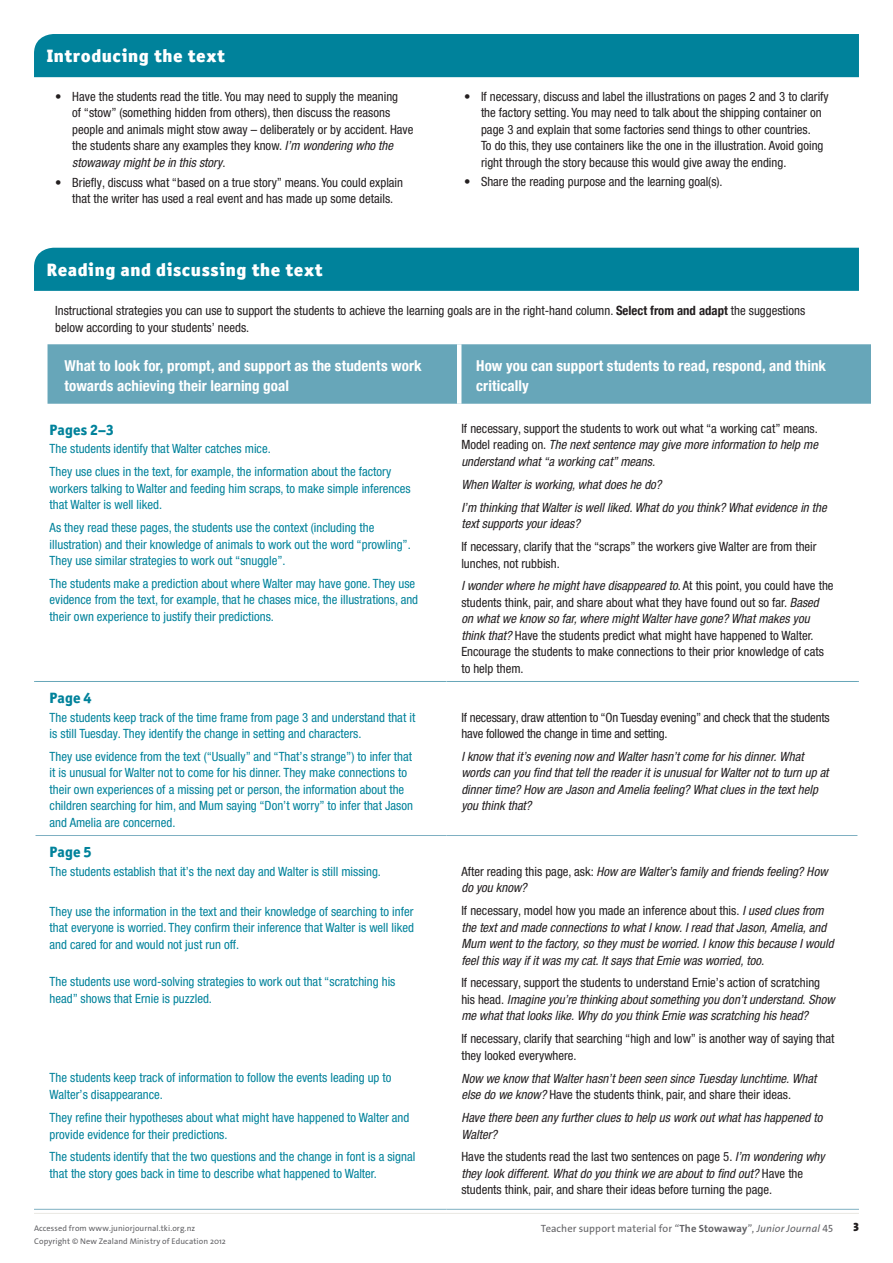
<style>
.page{position:relative;width:893px;height:1263px;background:#fff}
.page>*{position:absolute;margin:0;border:0;box-sizing:border-box;transform-origin:0 0}
.t1{font:900 18px "Officina Sans ITC Pro";letter-spacing:.03em;color:#fff}
.t2{font:700 condensed 15px/19.5px "Helvetica Neue";letter-spacing:.005em;color:#fff}
.t3{font:800 15px "Officina Sans ITC Pro";letter-spacing:.005em;color:#00829b}
.t4{font:condensed 12.75px/16.5px "Helvetica Neue LT Pro";color:#231f20}
.t5{font:condensed 12.75px/16.5px "Helvetica Neue LT Pro";color:#00829b}
.t6{font:italic condensed 12.75px/16.5px "Helvetica Neue LT Pro";color:#231f20}
.t7{font:900 12px "The Sans Os F";color:#231f20}
.t8{font:10.5px "The Sans Os F";letter-spacing:.005em;color:#636366}
.t9{font:8.25px "The Sans Os F";letter-spacing:.015em;color:#636366}
.s1{font-style:italic}
.s2{font-family:"Helvetica Neue";font-weight:700}
.s3{font-style:normal}
.s4{font-weight:700}
</style>
<div class="page">
<hr style="left:34px;top:1213px;width:825px;height:1px;background:#eae8e3">
<div style="left:34px;top:248px;width:825px;height:43px;background:#00829b"></div>
<div style="left:34px;top:34px;width:825px;height:43px;background:#00829b"></div>
<div style="left:48px;top:344px;width:823px;height:60px;background:#67a6b9"></div>
<hr style="left:457px;top:344px;width:4px;height:60px;background:#fff">
<hr style="left:34px;top:681px;width:412px;height:1px;background:#67a6b9">
<hr style="left:446px;top:681px;width:413px;height:1px;background:#67a6b9">
<hr style="left:36px;top:835px;width:410px;height:1px;background:#7fb0c2">
<hr style="left:446px;top:835px;width:411px;height:1px;background:#7fb0c2">
<hr style="left:34px;top:1209px;width:412px;height:1px;background:#7fb0c2">
<hr style="left:446px;top:1209px;width:413px;height:1px;background:#7fb0c2">
<h1 class="t1" style="left:47px;top:44px;width:180px">Introducing the text</h1>
<p class="t4" style="left:72px;top:88px;width:343px;text-indent:-17px">• Have the students read the title. You may need to supply the meaning<br>of “stow” (something hidden from others), then discuss the reasons people and animals might stow away – deliberately or by accident. Have the students share any examples they know. <span class="s1">I’m wondering who the stowaway might be in this story</span>.</p>
<p class="t4" style="left:55px;top:174px;width:349px;text-align:center">• Briefly, discuss what “based on a true story” means. You could explain that the writer has used a real event and has made up some details.</p>
<h1 class="t1" style="left:47px;top:258px;width:277px">Reading and discussing the text</h1>
<p class="t4" style="left:481px;top:88px;width:349px;text-indent:-17px">• If necessary, discuss and label the illustrations on pages 2 and 3 to clarify the factory setting. You may need to talk about the shipping container on page 3 and explain that some factories send things to other countries.<br>To do this, they use containers like the one in the illustration. Avoid going right through the story because this would give away the ending.</p>
<p class="t4" style="left:464px;top:174px;width:260px">• Share the reading purpose and the learning goal(s).</p>
<p class="t4" style="left:55px;top:302px;width:751px">Instructional strategies you can use to support the students to achieve the learning goals are in the right-hand column. <span class="s2">Select from and adapt</span> the suggestions below according to your students’ needs.</p>
<p class="t2" style="left:65px;top:356px;width:359px">What to look for, prompt, and support as the students work towards achieving their learning goal</p>
<p class="t2" style="left:476px;top:356px;width:351px">How you can support students to read, respond, and think critically</p>
<p class="t3" style="left:50px;top:420px;width:66px">Pages 2–3</p>
<p class="t5" style="left:50px;top:437px;width:343px;line-height:22.8px">The students identify that Walter catches mice.<br>They use clues in the text, for example, the information about the factory</p>
<p class="t5" style="left:50px;top:480px;width:363px">workers talking to Walter and feeding him scraps, to make simple inferences that Walter is well liked.</p>
<p class="t5" style="left:50px;top:519px;width:363px">As they read these pages, the students use the context (including the illustration) and their knowledge of animals to work out the word “prowling”.<br>They use similar strategies to work out “snuggle”.</p>
<p class="t5" style="left:50px;top:575px;width:370px">The students make a prediction about where Walter may have gone. They use evidence from the text, for example, that he chases mice, the illustrations, and their own experience to justify their predictions.</p>
<p class="t6" style="left:461px;top:420px;width:358px;text-align:justify"><span class="s3">If necessary, support the students to work out what “a working cat” means.<br>Model reading on.</span> The next sentence may give more information to help me understand what “a working cat” means.</p>
<p class="t6" style="left:461px;top:473px;width:367px;line-height:22.8px">When Walter is working, what does he do?<br>I’m thinking that Walter is well liked. What do you think? What evidence in the</p>
<p class="t6" style="left:461px;top:515px;width:120px">text supports your ideas?</p>
<p class="t4" style="left:461px;top:538px;width:357px">If necessary, clarify that the “scraps” the workers give Walter are from their lunches, not rubbish.</p>
<p class="t4" style="left:461px;top:577px;width:374px"><span class="s1">I wonder where he might have disappeared to</span>. At this point, you could have the students think, pair, and share about what they have found out so far. <span class="s1">Based<br>on what we know so far, where might Walter have gone? What makes you think that?</span> Have the students predict what might have happened to Walter.<br>Encourage the students to make connections to their prior knowledge of cats to help them.</p>
<p class="t3" style="left:50px;top:688px;width:44px">Page 4</p>
<p class="t5" style="left:50px;top:709px;width:367px">The students keep track of the time frame from page 3 and understand that it is still Tuesday. They identify the change in setting and characters.</p>
<p class="t5" style="left:50px;top:748px;width:365px">They use evidence from the text (“Usually” and “That’s strange”) to infer that it is unusual for Walter not to come for his dinner. They make connections to their own experiences of a missing pet or person, the information about the children searching for him, and Mum saying “Don’t worry” to infer that Jason and Amelia are concerned.</p>
<p class="t3" style="left:50px;top:842px;width:44px">Page 5</p>
<p class="t5" style="left:50px;top:863px;width:333px">The students establish that it’s the next day and Walter is still missing.</p>
<p class="t5" style="left:50px;top:902px;width:366px;text-align:justify">They use the information in the text and their knowledge of searching to infer that everyone is worried. They confirm their inference that Walter is well liked and cared for and would not just run off.</p>
<p class="t5" style="left:50px;top:973px;width:347px">The students use word-solving strategies to work out that “scratching his head” shows that Ernie is puzzled.</p>
<p class="t5" style="left:50px;top:1069px;width:343px">The students keep track of information to follow the events leading up to<br>Walter’s disappearance.</p>
<p class="t5" style="left:50px;top:1109px;width:361px">They refine their hypotheses about what might have happened to Walter and provide evidence for their predictions.</p>
<p class="t5" style="left:50px;top:1148px;width:367px">The students identify that the two questions and the change in font is a signal that the story goes back in time to describe what happened to Walter.</p>
<p class="t4" style="left:461px;top:709px;width:370px">If necessary, draw attention to “On Tuesday evening” and check that the students have followed the change in time and setting.</p>
<p class="t6" style="left:461px;top:748px;width:369px">I know that it’s evening now and Walter hasn’t come for his dinner. What words can you find that tell the reader it is unusual for Walter not to turn up at dinner time? How are Jason and Amelia feeling? What clues in the text help you think that?</p>
<p class="t6" style="left:461px;top:863px;width:368px"><span class="s3">After reading this page, ask:</span> How are Walter’s family and friends feeling? How do you know?</p>
<p class="t6" style="left:461px;top:902px;width:374px"><span class="s3">If necessary, model how you made an inference about this.</span> I used clues from the text and made connections to what I know. I read that Jason, Amelia, and Mum went to the factory, so they must be worried. I know this because I would feel this way if it was my cat. It says that Ernie was worried, too.</p>
<p class="t6" style="left:461px;top:974px;width:375px"><span class="s3">If necessary, support the students to understand Ernie’s action of scratching his head.</span> Imagine you’re thinking about something you don’t understand. Show me what that looks like. Why do you think Ernie was scratching his head?</p>
<p class="t4" style="left:461px;top:1030px;width:375px">If necessary, clarify that searching “high and low” is another way of saying that they looked everywhere.</p>
<p class="t6" style="left:461px;top:1070px;width:356px">Now we know that Walter hasn’t been seen since Tuesday lunchtime. What else do we know? <span class="s3">Have the students think, pair, and share their ideas.</span></p>
<p class="t6" style="left:461px;top:1109px;width:362px">Have there been any further clues to help us work out what has happened to<br>Walter?</p>
<p class="t4" style="left:461px;top:1148px;width:365px">Have the students read the last two sentences on page 5. <span class="s1">I’m wondering why they look different. What do you think we are about to find out?</span> Have the students think, pair, and share their ideas before turning the page.</p>
<p class="t9" style="left:34px;top:1223px;width:163px">Accessed from www.juniorjournal.tki.org.nz</p>
<p class="t8" style="left:541px;top:1222px;width:294px">Teacher support material for “<span class="s4">The Stowaway</span>”, <span class="s1">Junior Journal</span> 45</p>
<p class="t7" style="left:853px;top:1219px;width:7px">3</p>
<p class="t9" style="left:34px;top:1235px;width:193px">Copyright © New Zealand Ministry of Education 2012</p>
</div>
